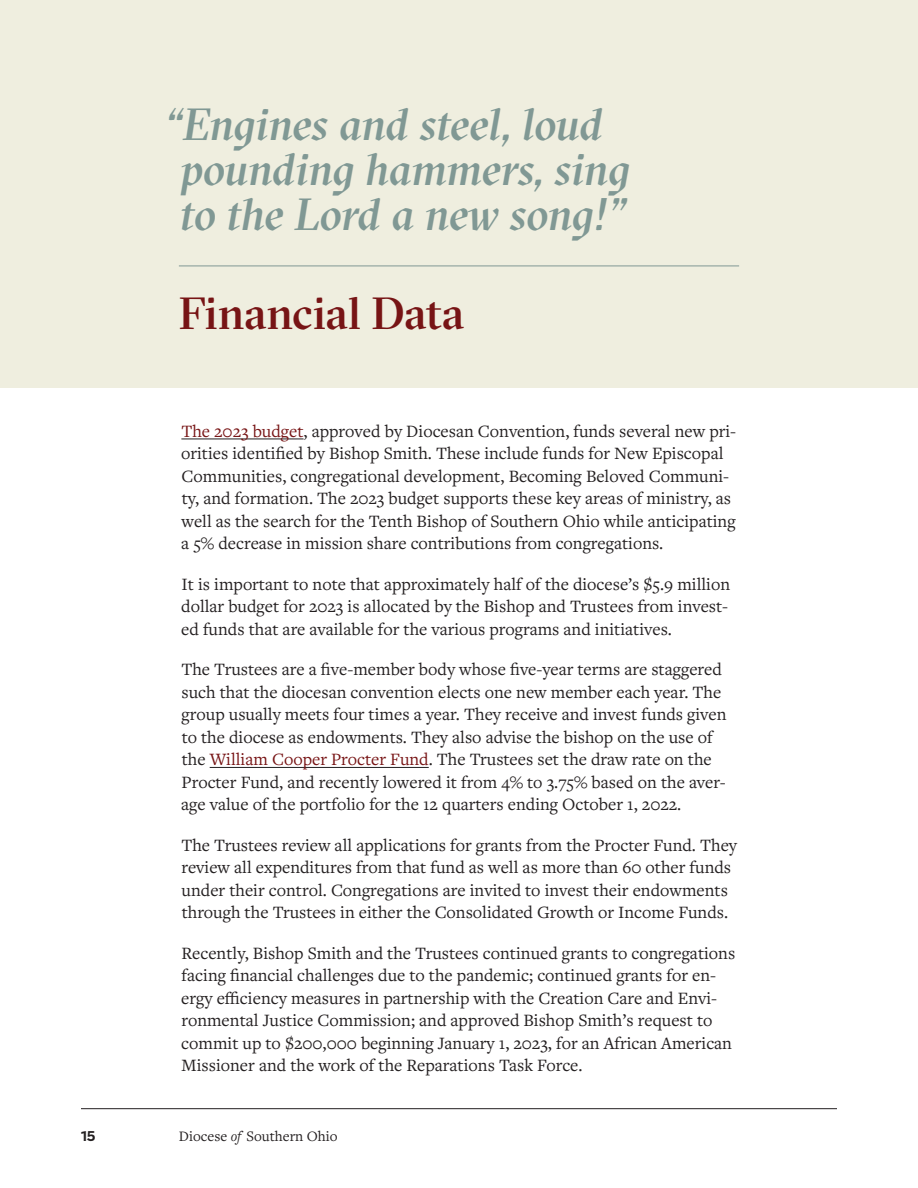
<style>
.page{position:relative;width:918px;height:1188px;background:#fff}
.page>*{position:absolute;margin:0;border:0;box-sizing:border-box;transform-origin:0 0}
.t1{font:italic 500 45px/45px "GT Sectra Fine";letter-spacing:-.01em;color:#809894}
.t2{font:500 45px "GT Sectra Fine";color:#771415}
.t3{font:18px/22.5px "Freight Text Pro";color:#231f20}
.t4{font:15px "Freight Text Pro";color:#231f20}
.t5{font:700 15px "Basic Sans";color:#231f20}
.s1{color:#771415}
.s2{font-style:italic}
</style>
<div class="page">
<hr style="left:81px;top:1108px;width:756px;height:1px;background:#231f20">
<div style="left:0;top:0;width:918px;height:388px;background:#efeedf"></div>
<hr style="left:179px;top:266px;width:560px;height:1px;background:#809894">
<hr style="left:181px;top:439px;width:123px;height:1px;background:#231f20">
<hr style="left:210px;top:767px;width:219px;height:1px;background:#231f20">
<h1 class="t1" style="left:180px;top:101px;width:452px;text-indent:-15px">“Engines and steel, loud pounding hammers, sing to the Lord a new song!”</h1>
<h1 class="t2" style="left:179px;top:287px;width:287px">Financial Data</h1>
<p class="t3" style="left:181px;top:419px;width:556px"><span class="s1">The 2023 budget</span>, approved by Diocesan Convention, funds several new pri&shy;orities identified by Bishop Smith. These include funds for New Episcopal Communities, congregational development, Becoming Beloved Communi&shy;ty, and formation. The 2023 budget supports these key areas of ministry, as well as the search for the Tenth Bishop of Southern Ohio while anticipating a 5% decrease in mission share contributions from congregations.</p>
<p class="t3" style="left:181px;top:572px;width:550px">It is important to note that approximately half of the diocese’s $5.9 million dollar budget for 2023 is allocated by the Bishop and Trustees from invest&shy;ed funds that are available for the various programs and initiatives.</p>
<p class="t3" style="left:181px;top:657px;width:547px">The Trustees are a five-member body whose five-year terms are staggered such that the diocesan convention elects one new member each year. The group usually meets four times a year. They receive and invest funds given to the diocese as endowments. They also advise the bishop on the use of the <span class="s1">William Cooper Procter Fund</span>. The Trustees set the draw rate on the Procter Fund, and recently lowered it from 4% to 3.75% based on the aver&shy;age value of the portfolio for the 12 quarters ending October 1, 2022.</p>
<p class="t3" style="left:181px;top:833px;width:557px">The Trustees review all applications for grants from the Procter Fund. They review all expenditures from that fund as well as more than 60 other funds under their control. Congregations are invited to invest their endowments through the Trustees in either the Consolidated Growth or Income Funds.</p>
<p class="t3" style="left:181px;top:941px;width:556px">Recently, Bishop Smith and the Trustees continued grants to congregations facing financial challenges due to the pandemic; continued grants for en&shy;ergy efficiency measures in partnership with the Creation Care and Envi&shy;ronmental Justice Commission; and approved Bishop Smith’s request to commit up to $200,000 beginning January 1, 2023, for an African American Missioner and the work of the Reparations Task Force.</p>
<p class="t5" style="left:81px;top:1127px;width:16px">15</p>
<p class="t4" style="left:179px;top:1126px;width:160px">Diocese <span class="s2">of</span> Southern Ohio</p>
</div>
